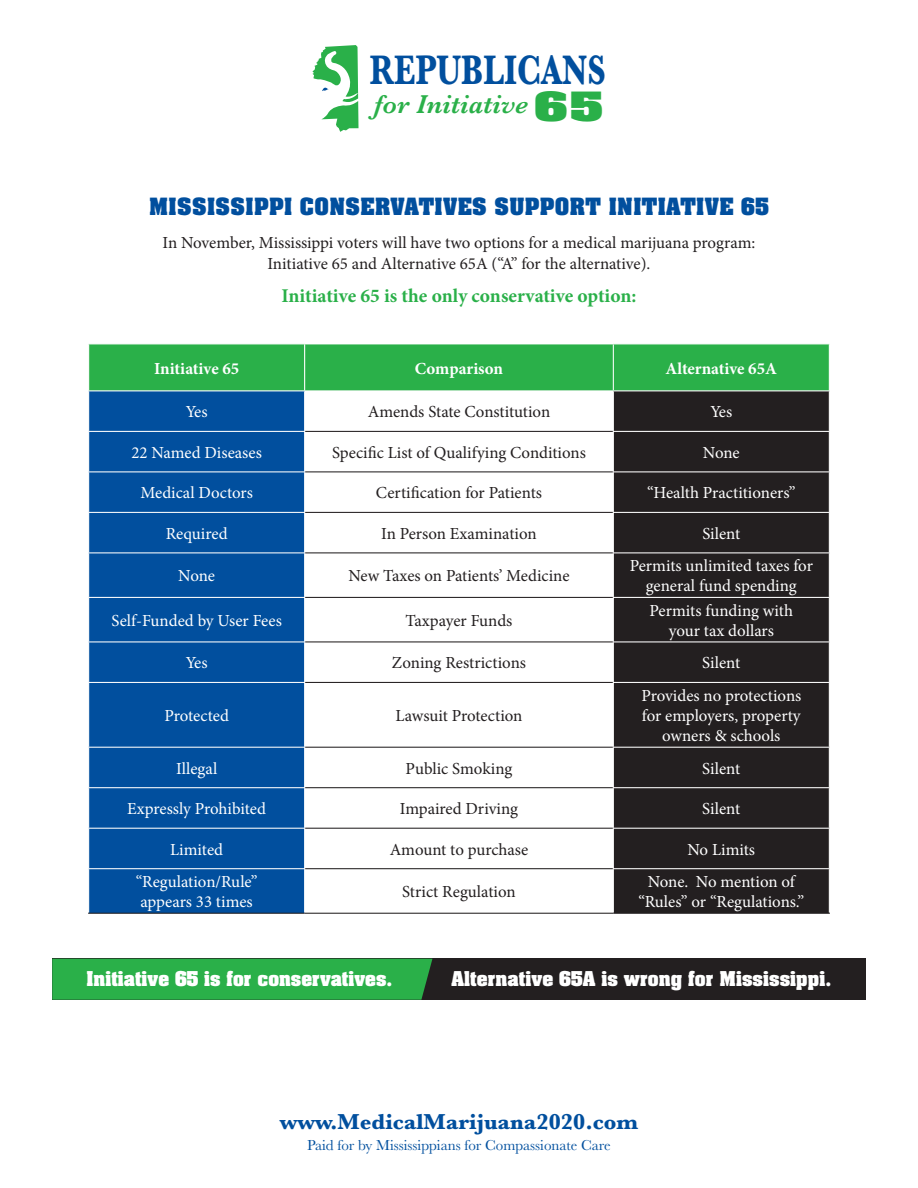
<style>
.page{position:relative;width:918px;height:1188px;background:#fff}
.page>*{position:absolute;margin:0;border:0;box-sizing:border-box;transform-origin:0 0}
.t1{font:700 42.9px "Baskerville";color:#014f9e;scale:.76 1}
.t2{font:700 34.35px "Aachen Std";color:#2ab049;scale:1.42 1}
.t3{font:italic 600 26.85px "Baskerville";color:#2ab049}
.t4{font:700 22.5px "Baskerville";color:#014f9e}
.t5{font:700 20.25px "Aachen Std";letter-spacing:.02em;color:#014f9e}
.t6{font:700 19.5px "Minion Pro";color:#2ab049}
.t7{font:700 17.4px "Aachen Std";color:#fff}
.t8{font:16.8px/20.2px "Minion Pro";color:#fff;text-align:center}
.t9{font:16.8px/20.2px "Minion Pro";letter-spacing:-.005em;color:#231f20;text-align:center}
.t10{font:700 16.8px "Minion Pro";letter-spacing:-.005em;color:#fff}
.t11{font:15px "Baskerville";color:#014f9e}
</style>
<div class="page">
<svg style="left:312px;top:45px;width:47px;height:87px"></svg>
<div style="left:89px;top:344px;width:740px;height:46px;background:#2ab049"></div>
<div style="left:305px;top:344px;width:308px;height:47px;background:#2ab049"></div>
<div style="left:89px;top:391px;width:215px;height:522px;background:#014f9e"></div>
<div style="left:614px;top:391px;width:215px;height:522px;background:#231f20"></div>
<hr style="left:304px;top:344px;width:1px;height:46px;background:#fff">
<hr style="left:613px;top:344px;width:1px;height:46px;background:#fff">
<hr style="left:88px;top:431px;width:217px;height:1px;background:#fff">
<hr style="left:613px;top:431px;width:217px;height:1px;background:#fff">
<hr style="left:88px;top:471px;width:217px;height:1px;background:#fff">
<hr style="left:613px;top:471px;width:217px;height:1px;background:#fff">
<hr style="left:88px;top:512px;width:217px;height:1px;background:#fff">
<hr style="left:613px;top:512px;width:217px;height:1px;background:#fff">
<hr style="left:88px;top:552px;width:217px;height:1px;background:#fff">
<hr style="left:613px;top:552px;width:217px;height:1px;background:#fff">
<hr style="left:88px;top:597px;width:217px;height:1px;background:#fff">
<hr style="left:613px;top:597px;width:217px;height:1px;background:#fff">
<hr style="left:88px;top:641px;width:217px;height:1px;background:#fff">
<hr style="left:613px;top:641px;width:217px;height:1px;background:#fff">
<hr style="left:88px;top:682px;width:217px;height:1px;background:#fff">
<hr style="left:613px;top:682px;width:217px;height:1px;background:#fff">
<hr style="left:88px;top:747px;width:217px;height:1px;background:#fff">
<hr style="left:613px;top:747px;width:217px;height:1px;background:#fff">
<hr style="left:88px;top:787px;width:217px;height:1px;background:#fff">
<hr style="left:613px;top:787px;width:217px;height:1px;background:#fff">
<hr style="left:88px;top:828px;width:217px;height:1px;background:#fff">
<hr style="left:613px;top:828px;width:217px;height:1px;background:#fff">
<hr style="left:88px;top:868px;width:217px;height:1px;background:#fff">
<hr style="left:613px;top:868px;width:217px;height:1px;background:#fff">
<hr style="left:305px;top:431px;width:308px;height:1px;background:#231f20">
<hr style="left:305px;top:471px;width:308px;height:1px;background:#231f20">
<hr style="left:305px;top:512px;width:308px;height:1px;background:#231f20">
<hr style="left:305px;top:552px;width:308px;height:1px;background:#231f20">
<hr style="left:305px;top:597px;width:308px;height:1px;background:#231f20">
<hr style="left:305px;top:641px;width:308px;height:1px;background:#231f20">
<hr style="left:305px;top:682px;width:308px;height:1px;background:#231f20">
<hr style="left:305px;top:747px;width:308px;height:1px;background:#231f20">
<hr style="left:305px;top:787px;width:308px;height:1px;background:#231f20">
<hr style="left:305px;top:828px;width:308px;height:1px;background:#231f20">
<hr style="left:305px;top:868px;width:308px;height:1px;background:#231f20">
<hr style="left:305px;top:390px;width:308px;height:1px;background:#fff">
<hr style="left:88px;top:913px;width:217px;height:1px;background:#231f20">
<hr style="left:305px;top:913px;width:308px;height:1px;background:#231f20">
<hr style="left:613px;top:913px;width:217px;height:1px;background:#231f20">
<div style="left:52px;top:959px;width:814px;height:41px;background:#231f20"></div>
<div style="left:52px;top:959px;width:380px;height:41px;background:#2ab049"></div>
<h1 class="t1" style="left:370px;top:40px;width:312px">REPUBLICANS</h1>
<h2 class="t2" style="left:534px;top:82px;width:50px">65</h2>
<h3 class="t3" style="left:375px;top:86px;width:155px">for Initiative</h3>
<p class="t5" style="left:149px;top:191px;width:621px">MISSISSIPPI CONSERVATIVES SUPPORT INITIATIVE 65</p>
<p class="t9" style="left:163px;top:233px;width:594px">In November, Mississippi voters will have two options for a medical marijuana program:<br>Initiative 65 and Alternative 65A (“A” for the alternative).</p>
<p class="t6" style="left:282px;top:282px;width:356px">Initiative 65 is the only conservative option:</p>
<p class="t10" style="left:154px;top:356px;width:87px">Initiative 65</p>
<p class="t10" style="left:415px;top:356px;width:90px">Comparison</p>
<p class="t10" style="left:666px;top:356px;width:113px">Alternative 65A</p>
<p class="t8" style="left:186px;top:402px;width:24px">Yes</p>
<p class="t9" style="left:368px;top:402px;width:184px">Amends State Constitution</p>
<p class="t8" style="left:710px;top:402px;width:24px">Yes</p>
<p class="t8" style="left:131px;top:442px;width:132px">22 Named Diseases</p>
<p class="t9" style="left:332px;top:442px;width:255px">Specific List of Qualifying Conditions</p>
<p class="t8" style="left:703px;top:442px;width:38px">None</p>
<p class="t8" style="left:140px;top:483px;width:114px">Medical Doctors</p>
<p class="t9" style="left:376px;top:483px;width:168px">Certification for Patients</p>
<p class="t8" style="left:647px;top:483px;width:150px">“Health Practitioners”</p>
<p class="t8" style="left:166px;top:523px;width:63px">Required</p>
<p class="t9" style="left:381px;top:523px;width:157px">In Person Examination</p>
<p class="t8" style="left:702px;top:523px;width:40px">Silent</p>
<p class="t8" style="left:178px;top:566px;width:38px">None</p>
<p class="t9" style="left:348px;top:566px;width:223px">New Taxes on Patients’ Medicine</p>
<p class="t8" style="left:630px;top:556px;width:185px">Permits unlimited taxes for general fund spending</p>
<p class="t8" style="left:111px;top:610px;width:172px">Self-Funded by User Fees</p>
<p class="t9" style="left:406px;top:610px;width:108px">Taxpayer Funds</p>
<p class="t8" style="left:650px;top:600px;width:145px">Permits funding with your tax dollars</p>
<p class="t8" style="left:186px;top:653px;width:24px">Yes</p>
<p class="t9" style="left:392px;top:653px;width:136px">Zoning Restrictions</p>
<p class="t8" style="left:702px;top:653px;width:40px">Silent</p>
<p class="t8" style="left:164px;top:706px;width:66px">Protected</p>
<p class="t9" style="left:395px;top:706px;width:129px">Lawsuit Protection</p>
<p class="t8" style="left:641px;top:685px;width:161px">Provides no protections for employers, property owners &amp; schools</p>
<p class="t8" style="left:176px;top:758px;width:43px">Illegal</p>
<p class="t9" style="left:406px;top:758px;width:108px">Public Smoking</p>
<p class="t8" style="left:702px;top:758px;width:40px">Silent</p>
<p class="t8" style="left:127px;top:799px;width:140px">Expressly Prohibited</p>
<p class="t9" style="left:400px;top:799px;width:120px">Impaired Driving</p>
<p class="t8" style="left:702px;top:799px;width:40px">Silent</p>
<p class="t8" style="left:170px;top:839px;width:55px">Limited</p>
<p class="t9" style="left:390px;top:839px;width:140px">Amount to purchase</p>
<p class="t8" style="left:687px;top:839px;width:69px">No Limits</p>
<p class="t8" style="left:136px;top:872px;width:123px;text-align:left">“Regulation/Rule” appears 33 times</p>
<p class="t9" style="left:402px;top:882px;width:115px">Strict Regulation</p>
<p class="t8" style="left:638px;top:872px;width:167px">None. No mention of “Rules” or “Regulations.”</p>
<p class="t7" style="left:87px;top:966px;width:307px">Initiative 65 is for conservatives.</p>
<p class="t7" style="left:452px;top:966px;width:381px">Alternative 65A is wrong for Mississippi.</p>
<h3 class="t4" style="left:280px;top:1106px;width:360px">www.MedicalMarijuana2020.com</h3>
<p class="t11" style="left:307px;top:1135px;width:305px">Paid for by Mississippians for Compassionate Care</p>
</div>
